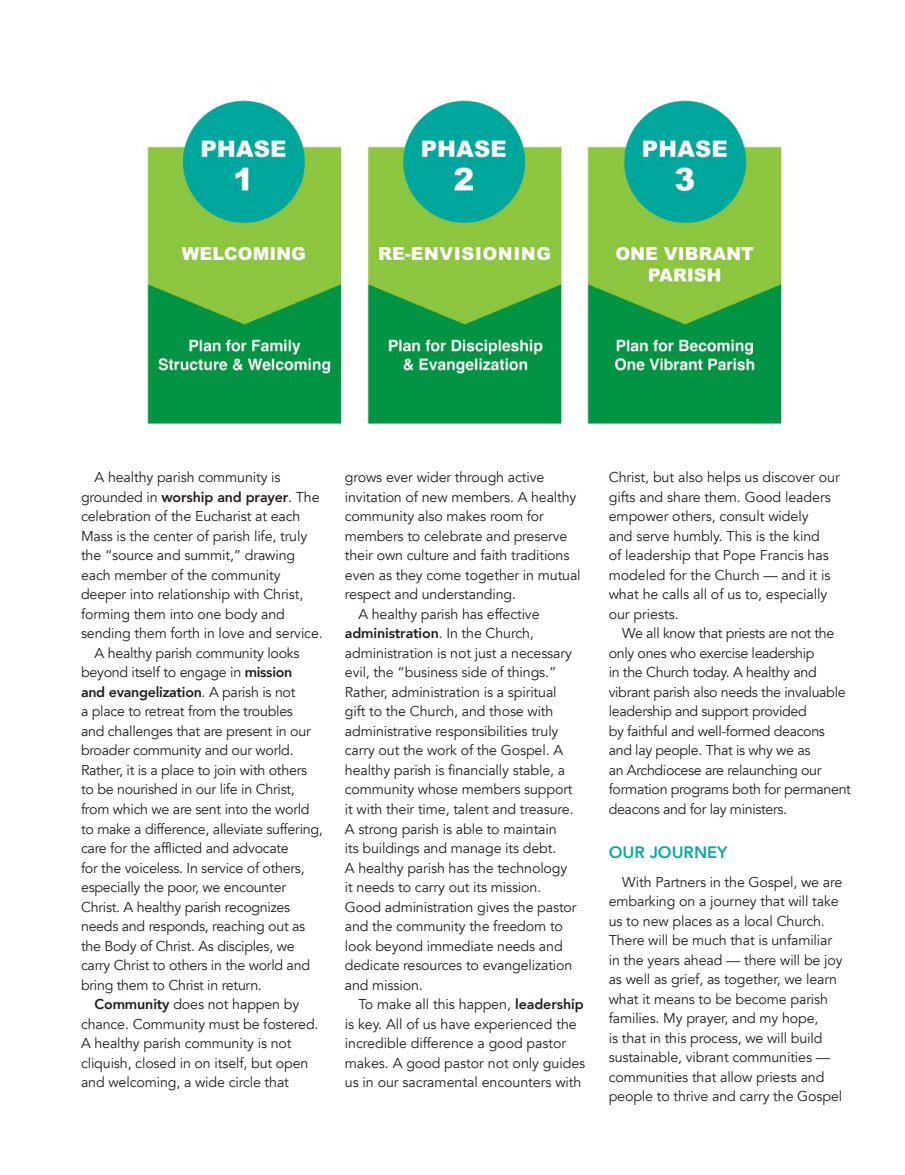
<style>
.page{position:relative;width:905px;height:1175px;background:#fff}
.page>*{position:absolute;margin:0;border:0;box-sizing:border-box;transform-origin:0 0}
.t1{font:800 16.5px "Avenir";color:#09aba0}
.t2{font:14.25px/19.5px "Avenir";letter-spacing:-.01em;color:#241f1f}
.t3{font:800 14.25px "Avenir";letter-spacing:-.01em;color:#241f1f}
.s1{font-weight:400}
.s2{font-weight:800}
</style>
<div class="page">
<img style="left:142px;top:96px;width:642px;height:329px">
<p class="t2" style="left:94px;top:468px;width:188px">A healthy parish community is</p>
<p class="t3" style="left:81px;top:486px;width:240px"><span class="s1">grounded in</span> worship and prayer<span class="s1">. The</span></p>
<p class="t2" style="left:81px;top:507px;width:221px">celebration of the Eucharist at each</p>
<p class="t2" style="left:81px;top:526px;width:228px">Mass is the center of parish life, truly</p>
<p class="t2" style="left:81px;top:546px;width:216px">the “source and summit,” drawing</p>
<p class="t2" style="left:81px;top:565px;width:201px">each member of the community</p>
<p class="t2" style="left:81px;top:585px;width:224px">deeper into relationship with Christ,</p>
<p class="t2" style="left:81px;top:604px;width:205px">forming them into one body and</p>
<p class="t2" style="left:81px;top:624px;width:243px">sending them forth in love and service.</p>
<p class="t2" style="left:94px;top:643px;width:206px">A healthy parish community looks</p>
<p class="t2" style="left:81px;top:663px;width:213px">beyond itself to engage in <span class="s2">mission</span></p>
<p class="t3" style="left:81px;top:681px;width:216px">and evangelization<span class="s1">. A parish is not</span></p>
<p class="t2" style="left:81px;top:702px;width:213px">a place to retreat from the troubles</p>
<p class="t2" style="left:81px;top:721px;width:231px">and challenges that are present in our</p>
<p class="t2" style="left:81px;top:741px;width:214px">broader community and our world.</p>
<p class="t2" style="left:81px;top:760px;width:228px">Rather, it is a place to join with others</p>
<p class="t2" style="left:81px;top:780px;width:215px">to be nourished in our life in Christ,</p>
<p class="t2" style="left:81px;top:799px;width:230px">from which we are sent into the world</p>
<p class="t2" style="left:81px;top:819px;width:243px">to make a difference, alleviate suffering,</p>
<p class="t2" style="left:81px;top:838px;width:209px">care for the afflicted and advocate</p>
<p class="t2" style="left:81px;top:858px;width:225px">for the voiceless. In service of others,</p>
<p class="t2" style="left:81px;top:877px;width:206px">especially the poor, we encounter</p>
<p class="t2" style="left:81px;top:897px;width:211px">Christ. A healthy parish recognizes</p>
<p class="t2" style="left:81px;top:916px;width:226px">needs and responds, reaching out as</p>
<p class="t2" style="left:81px;top:936px;width:215px">the Body of Christ. As disciples, we</p>
<p class="t2" style="left:81px;top:955px;width:230px">carry Christ to others in the world and</p>
<p class="t2" style="left:81px;top:975px;width:182px">bring them to Christ in return.</p>
<p class="t2" style="left:94px;top:994px;width:206px"><span class="s2">Community</span> does not happen by</p>
<p class="t2" style="left:81px;top:1014px;width:239px">chance. Community must be fostered.</p>
<p class="t2" style="left:81px;top:1033px;width:212px">A healthy parish community is not</p>
<p class="t2" style="left:81px;top:1053px;width:229px">cliquish, closed in on itself, but open</p>
<p class="t2" style="left:81px;top:1072px;width:209px">and welcoming, a wide circle that</p>
<p class="t2" style="left:345px;top:468px;width:201px">grows ever wider through active</p>
<p class="t2" style="left:345px;top:487px;width:233px">invitation of new members. A healthy</p>
<p class="t2" style="left:345px;top:507px;width:200px">community also makes room for</p>
<p class="t2" style="left:345px;top:526px;width:224px">members to celebrate and preserve</p>
<p class="t2" style="left:345px;top:546px;width:226px">their own culture and faith traditions</p>
<p class="t2" style="left:345px;top:565px;width:237px">even as they come together in mutual</p>
<p class="t2" style="left:345px;top:585px;width:173px">respect and understanding.</p>
<p class="t2" style="left:358px;top:604px;width:183px">A healthy parish has effective</p>
<p class="t3" style="left:345px;top:622px;width:190px">administration<span class="s1">. In the Church,</span></p>
<p class="t2" style="left:345px;top:643px;width:228px">administration is not just a necessary</p>
<p class="t2" style="left:345px;top:663px;width:213px">evil, the “business side of things.”</p>
<p class="t2" style="left:345px;top:682px;width:213px">Rather, administration is a spiritual</p>
<p class="t2" style="left:345px;top:702px;width:210px">gift to the Church, and those with</p>
<p class="t2" style="left:345px;top:721px;width:215px">administrative responsibilities truly</p>
<p class="t2" style="left:345px;top:741px;width:220px">carry out the work of the Gospel. A</p>
<p class="t2" style="left:345px;top:760px;width:222px">healthy parish is financially stable, a</p>
<p class="t2" style="left:345px;top:780px;width:229px">community whose members support</p>
<p class="t2" style="left:345px;top:799px;width:230px">it with their time, talent and treasure.</p>
<p class="t2" style="left:345px;top:819px;width:213px">A strong parish is able to maintain</p>
<p class="t2" style="left:345px;top:838px;width:213px">its buildings and manage its debt.</p>
<p class="t2" style="left:345px;top:858px;width:224px">A healthy parish has the technology</p>
<p class="t2" style="left:345px;top:877px;width:198px">it needs to carry out its mission.</p>
<p class="t2" style="left:345px;top:897px;width:233px">Good administration gives the pastor</p>
<p class="t2" style="left:345px;top:916px;width:220px">and the community the freedom to</p>
<p class="t2" style="left:345px;top:936px;width:219px">look beyond immediate needs and</p>
<p class="t2" style="left:345px;top:955px;width:229px">dedicate resources to evangelization</p>
<p class="t2" style="left:345px;top:975px;width:79px">and mission.</p>
<p class="t2" style="left:358px;top:994px;width:227px">To make all this happen, <span class="s2">leadership</span></p>
<p class="t2" style="left:345px;top:1014px;width:233px">is key. All of us have experienced the</p>
<p class="t2" style="left:345px;top:1033px;width:223px">incredible difference a good pastor</p>
<p class="t2" style="left:345px;top:1053px;width:242px">makes. A good pastor not only guides</p>
<p class="t2" style="left:345px;top:1072px;width:238px">us in our sacramental encounters with</p>
<p class="t2" style="left:608px;top:468px;width:232px">Christ, but also helps us discover our gifts and share them. Good leaders empower others, consult widely<br>and serve humbly. This is the kind<br>of leadership that Pope Francis has modeled for the Church — and it is what he calls all of us to, especially our priests.</p>
<p class="t2" style="left:608px;top:624px;width:244px;text-indent:14px">We all know that priests are not the only ones who exercise leadership<br>in the Church today. A healthy and vibrant parish also needs the invaluable leadership and support provided<br>by faithful and well-formed deacons and lay people. That is why we as<br>an Archdiocese are relaunching our formation programs both for permanent deacons and for lay ministers.</p>
<p class="t1" style="left:608px;top:839px;width:120px">OUR JOURNEY</p>
<p class="t2" style="left:608px;top:872px;width:235px;text-indent:14px">With Partners in the Gospel, we are embarking on a journey that will take us to new places as a local Church.<br>There will be much that is unfamiliar in the years ahead — there will be joy as well as grief, as together, we learn what it means to be become parish families. My prayer, and my hope,<br>is that in this process, we will build sustainable, vibrant communities — communities that allow priests and people to thrive and carry the Gospel</p>
</div>
